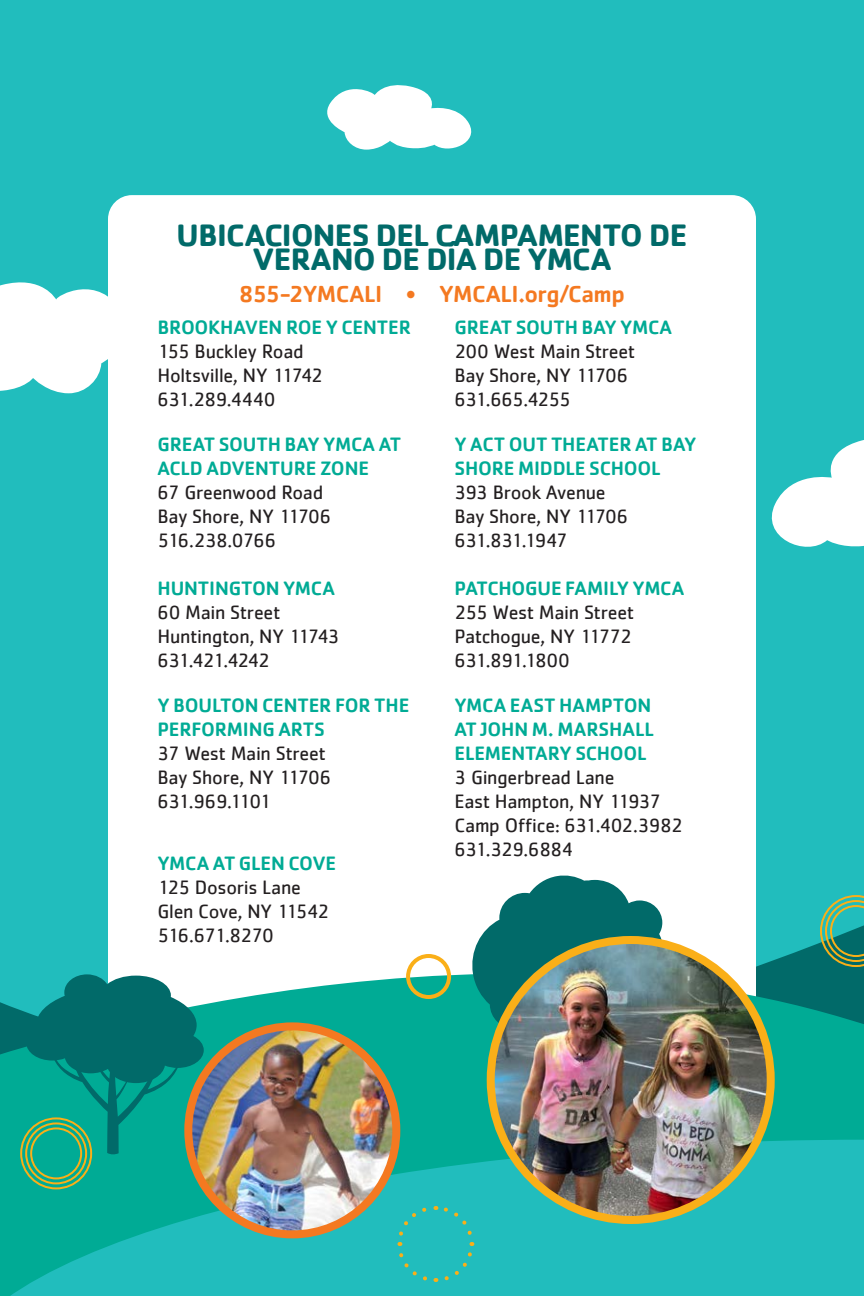
<style>
.page{position:relative;width:864px;height:1296px;background:#fff}
.page>*{position:absolute;margin:0;border:0;box-sizing:border-box;transform-origin:0 0}
.t1{font:700 32px/24px "Cachet";letter-spacing:-.02em;color:#016a69;text-align:center}
.t2{font:500 24px "Cachet";letter-spacing:-.02em;color:#f47921}
.t3{font:20px/24px "Cachet";letter-spacing:-.02em;color:#231f20}
.t4{font:500 20px/24px "Cachet";letter-spacing:-.01em;color:#00ab95}
</style>
<div class="page">
<div style="left:0;top:0;width:864px;height:1071px;background:#21bdbd"></div>
<div style="left:108px;top:195px;width:648px;height:864px;background:#fff;border-radius:24px"></div>
<svg style="left:0;top:282px;width:108px;height:112px;background:#e1f6f6"></svg>
<svg style="left:771px;top:440px;width:93px;height:107px"></svg>
<svg style="left:327px;top:85px;width:145px;height:65px"></svg>
<svg style="left:0;top:941px;width:864px;height:199px;fill:#00ab95"></svg>
<svg style="left:0;top:1140px;width:864px;height:156px;background:#1db8b0"></svg>
<svg style="left:26px;top:974px;width:178px;height:181px;background:#108e83"></svg>
<svg style="left:469px;top:875px;width:199px;height:219px"></svg>
<img style="left:491px;top:940px;width:280px;height:280px;border-radius:140px">
<div style="left:487px;top:936px;width:288px;height:288px;border:8px solid #faaf18;border-radius:50%"></div>
<img style="left:188px;top:1026px;width:208px;height:208px;border-radius:104px">
<div style="left:184px;top:1022px;width:216px;height:216px;border:8px solid #f47921;border-radius:50%"></div>
<div style="left:406px;top:954px;width:45px;height:45px;border:4px solid #faaf18;border-radius:50%"></div>
<svg style="left:820px;top:895px;width:44px;height:72px"></svg>
<div style="left:20px;top:1117px;width:72px;height:72px;border:2px solid #faaf18;border-radius:50%"></div>
<div style="left:25px;top:1122px;width:62px;height:62px;border:2px solid #faaf18;border-radius:50%"></div>
<div style="left:30px;top:1127px;width:52px;height:52px;border:2px solid #faaf18;border-radius:50%"></div>
<div style="left:395px;top:1204px;width:81px;height:80px;background:#21bdbd"></div>
<h1 class="t1" style="left:177px;top:222px;width:512px">UBICACIONES DEL CAMPAMENTO DE<br>VERANO DE DÍA DE YMCA</h1>
<p class="t2" style="left:239px;top:279px;width:388px">855-2YMCALI • YMCALI.org/Camp</p>
<p class="t4" style="left:158px;top:315px;width:255px">BROOKHAVEN ROE Y CENTER</p>
<p class="t3" style="left:158px;top:339px;width:167px">155 Buckley Road<br>Holtsville, NY 11742<br>631.289.4440</p>
<p class="t4" style="left:454px;top:315px;width:219px">GREAT SOUTH BAY YMCA</p>
<p class="t3" style="left:455px;top:339px;width:182px">200 West Main Street<br>Bay Shore, NY 11706<br>631.665.4255</p>
<p class="t4" style="left:158px;top:432px;width:245px">GREAT SOUTH BAY YMCA AT<br>ACLD ADVENTURE ZONE</p>
<p class="t3" style="left:158px;top:480px;width:176px">67 Greenwood Road<br>Bay Shore, NY 11706<br>516.238.0766</p>
<p class="t4" style="left:157px;top:576px;width:179px">HUNTINGTON YMCA</p>
<p class="t3" style="left:157px;top:600px;width:184px">60 Main Street<br>Huntington, NY 11743<br>631.421.4242</p>
<p class="t4" style="left:157px;top:693px;width:253px">Y BOULTON CENTER FOR THE<br>PERFORMING ARTS</p>
<p class="t3" style="left:157px;top:741px;width:176px">37 West Main Street<br>Bay Shore, NY 11706<br>631.969.1101</p>
<p class="t4" style="left:157px;top:851px;width:180px">YMCA AT GLEN COVE</p>
<p class="t3" style="left:157px;top:875px;width:173px">125 Dosoris Lane<br>Glen Cove, NY 11542<br>516.671.8270</p>
<p class="t4" style="left:455px;top:432px;width:243px">Y ACT OUT THEATER AT BAY<br>SHORE MIDDLE SCHOOL</p>
<p class="t3" style="left:454px;top:480px;width:176px">393 Brook Avenue<br>Bay Shore, NY 11706<br>631.831.1947</p>
<p class="t4" style="left:454px;top:576px;width:231px">PATCHOGUE FAMILY YMCA</p>
<p class="t3" style="left:454px;top:600px;width:181px;text-align:justify">255 West Main Street Patchogue, NY 11772<br>631.891.1800</p>
<p class="t4" style="left:454px;top:693px;width:201px;text-align:justify">YMCA EAST HAMPTON AT JOHN M. MARSHALL ELEMENTARY SCHOOL</p>
<p class="t3" style="left:454px;top:765px;width:230px">3 Gingerbread Lane<br>East Hampton, NY 11937<br>Camp Office: 631.402.3982<br>631.329.6884</p>
</div>
